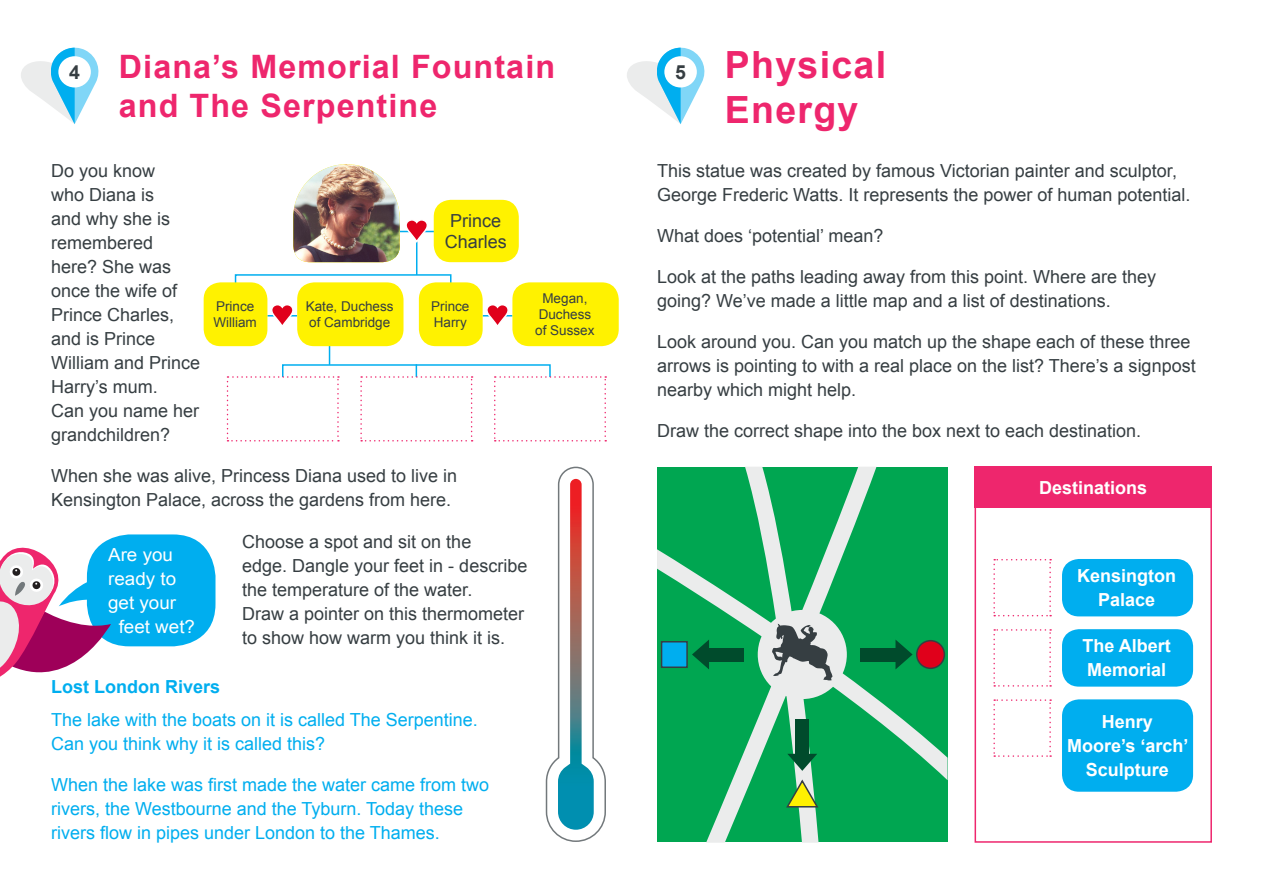
<style>
.page{position:relative;width:1263px;height:893px;background:#fff}
.page>*{position:absolute;margin:0;border:0;box-sizing:border-box;transform-origin:0 0}
.t1{font:700 37.5px/45px "Arial";letter-spacing:.035em;color:#ee266d}
.t2{font:700 32.25px/38.7px "Arial";letter-spacing:.035em;color:#ee266d}
.t3{font:700 19.5px "Arial";color:#363e42}
.body_text{font:18px/24px "Arial";color:#363e42}
.body_text-2{font:18px/24px "Arial";color:#00aeef}
.body_text-3{font:700 18px/24px "Arial";color:#fff;text-align:center}
.body_text-4{font:18px "Arial";color:#fff;scale:1.04 1}
.body_text-5{font:700 18px "Arial";color:#00aeef}
.t4{font:13.5px/16.2px "Arial";color:#363e42}
</style>
<div class="page">
<svg style="left:21px;top:47px;width:78px;height:77px"></svg>
<div style="left:58px;top:56px;width:33px;height:31px;background:#fff;border-radius:50%"></div>
<svg style="left:627px;top:47px;width:78px;height:77px"></svg>
<div style="left:664px;top:56px;width:33px;height:31px;background:#fff;border-radius:50%"></div>
<div style="left:87px;top:534px;width:128px;height:112px;background:#00aeef;border-radius:43px"></div>
<svg style="left:0;top:545px;width:153px;height:132px"></svg>
<hr style="left:416px;top:233px;width:1px;height:41px;background:#00aeef">
<hr style="left:329px;top:330px;width:1px;height:34px;background:#00aeef">
<div style="left:297px;top:282px;width:106px;height:64px;background:#fff200;border-radius:17px"></div>
<div style="left:512px;top:282px;width:107px;height:64px;background:#fff200;border-radius:17px"></div>
<div style="left:204px;top:282px;width:63px;height:64px;background:#fff200;border-radius:17px"></div>
<div style="left:419px;top:282px;width:64px;height:64px;background:#fff200;border-radius:17px"></div>
<svg style="left:483px;top:305px;width:29px;height:20px"></svg>
<svg style="left:234px;top:273px;width:218px;height:56px"></svg>
<hr style="left:389px;top:231px;width:59px;height:1px;background:#00aeef">
<div style="left:434px;top:200px;width:85px;height:62px;background:#fff200;border-radius:17px"></div>
<svg style="left:400px;top:220px;width:29px;height:43px"></svg>
<img style="left:293px;top:164px;width:107px;height:99px">
<svg style="left:227px;top:363px;width:379px;height:78px"></svg>
<svg style="left:545px;top:466px;width:61px;height:376px"></svg>
<div style="left:974px;top:467px;width:238px;height:376px;border:2px solid #ee266d"></div>
<div style="left:657px;top:467px;width:290px;height:375px;background:#00a651"></div>
<svg style="left:657px;top:549px;width:290px;height:231px"></svg>
<svg style="left:706px;top:467px;width:170px;height:376px"></svg>
<div style="left:758px;top:610px;width:89px;height:89px;background:#ebecec;border-radius:50%"></div>
<div style="left:661px;top:641px;width:27px;height:27px;background:#00aeef;border:2px solid #363e42"></div>
<div style="left:917px;top:641px;width:27px;height:27px;background:#e0001b;border-radius:50%"></div>
<div style="left:916px;top:640px;width:29px;height:29px;border:2px solid #363e42;border-radius:50%"></div>
<div style="left:860px;top:648px;width:43px;height:13px;background:#004b2c"></div>
<svg style="left:895px;top:639px;width:17px;height:30px"></svg>
<div style="left:701px;top:648px;width:43px;height:13px;background:#004b2c"></div>
<svg style="left:692px;top:639px;width:17px;height:30px"></svg>
<svg style="left:745px;top:467px;width:87px;height:376px"></svg>
<div style="left:974px;top:467px;width:238px;height:41px;background:#ee266d"></div>
<div style="left:1062px;top:559px;width:131px;height:57px;background:#00aeef;border-radius:17px"></div>
<div style="left:1062px;top:629px;width:131px;height:58px;background:#00aeef;border-radius:17px"></div>
<div style="left:1062px;top:699px;width:131px;height:93px;background:#00aeef;border-radius:17px"></div>
<svg style="left:993px;top:559px;width:58px;height:57px"></svg>
<svg style="left:993px;top:629px;width:58px;height:58px"></svg>
<svg style="left:993px;top:699px;width:58px;height:58px"></svg>
<p class="t3" style="left:69px;top:59px;width:12px">4</p>
<p class="t2" style="left:119px;top:49px;width:438px">Diana’s Memorial Fountain and The Serpentine</p>
<p class="body_text" style="left:51px;top:159px;width:151px">Do you know<br>who Diana is<br>and why she is remembered here? She was once the wife of<br>Prince Charles, and is Prince<br>William and Prince<br>Harry’s mum.<br>Can you name her grandchildren?</p>
<p class="t4" style="left:216px;top:298px;width:40px">Prince</p>
<p class="t4" style="left:213px;top:314px;width:45px">William</p>
<p class="t4" style="left:306px;top:298px;width:89px">Kate, Duchess</p>
<p class="t4" style="left:309px;top:314px;width:83px">of Cambridge</p>
<p class="body_text" style="left:450px;top:208px;width:53px">Prince</p>
<p class="body_text" style="left:445px;top:230px;width:64px">Charles</p>
<p class="t4" style="left:431px;top:298px;width:40px">Prince</p>
<p class="t4" style="left:434px;top:314px;width:34px">Harry</p>
<p class="body_text" style="left:51px;top:464px;width:408px">When she was alive, Princess Diana used to live in<br>Kensington Palace, across the gardens from here.</p>
<p class="t4" style="left:539px;top:290px;width:54px">Megan,<br>Duchess</p>
<p class="t4" style="left:535px;top:323px;width:61px">of Sussex</p>
<p class="body_text-4" style="left:108px;top:543px;width:64px">Are you</p>
<p class="body_text-4" style="left:108px;top:567px;width:67px">ready to</p>
<p class="body_text-4" style="left:108px;top:591px;width:67px">get your</p>
<p class="body_text-4" style="left:119px;top:615px;width:75px">feet wet?</p>
<p class="body_text" style="left:242px;top:529px;width:287px">Choose a spot and sit on the<br>edge. Dangle your feet in - describe the temperature of the water.<br>Draw a pointer on this thermometer to show how warm you think it is.</p>
<p class="body_text-5" style="left:51px;top:675px;width:171px">Lost London Rivers</p>
<p class="body_text-2" style="left:51px;top:708px;width:428px">The lake with the boats on it is called The Serpentine.<br>Can you think why it is called this?</p>
<p class="body_text-2" style="left:51px;top:773px;width:440px">When the lake was first made the water came from two rivers, the Westbourne and the Tyburn. Today these rivers flow in pipes under London to the Thames.</p>
<p class="t1" style="left:725px;top:44px;width:163px">Physical<br>Energy</p>
<p class="body_text" style="left:657px;top:159px;width:535px">This statue was created by famous Victorian painter and sculptor,<br>George Frederic Watts. It represents the power of human potential.</p>
<p class="body_text" style="left:657px;top:224px;width:228px">What does ‘potential’ mean?</p>
<p class="body_text" style="left:657px;top:265px;width:501px">Look at the paths leading away from this point. Where are they going? We’ve made a little map and a list of destinations.</p>
<p class="body_text" style="left:657px;top:330px;width:540px">Look around you. Can you match up the shape each of these three arrows is pointing to with a real place on the list? There’s a signpost nearby which might help.</p>
<p class="body_text" style="left:657px;top:419px;width:486px">Draw the correct shape into the box next to each destination.</p>
<p class="t3" style="left:675px;top:59px;width:12px">5</p>
<p class="body_text-3" style="left:1039px;top:476px;width:110px">Destinations</p>
<p class="body_text-3" style="left:1077px;top:564px;width:100px">Kensington<br>Palace</p>
<p class="body_text-3" style="left:1082px;top:635px;width:90px;text-align:left">The Albert<br>Memorial</p>
<p class="body_text-3" style="left:1067px;top:710px;width:123px">Henry<br>Moore’s ‘arch’<br>Sculpture</p>
</div>
